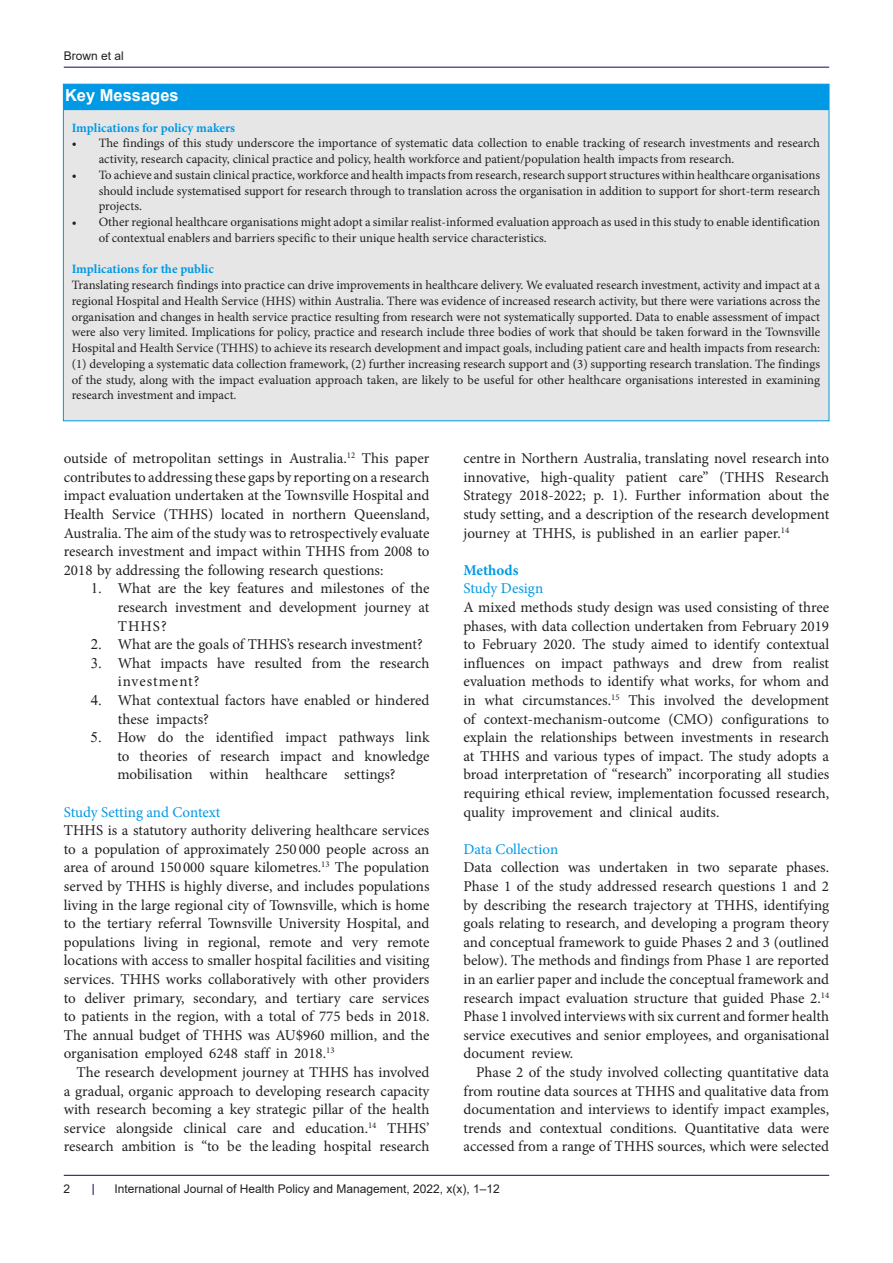
<style>
.page{position:relative;width:893px;height:1263px;background:#fff}
.page>*{position:absolute;margin:0;border:0;box-sizing:border-box;transform-origin:0 0}
.t1{font:700 16.5px "Arial";color:#fff}
.heading_2{font:15px/18.6px "Minion Pro";color:#231f20;text-align:justify}
.heading_2-2{font:15px "Minion Pro";color:#0099e5}
.heading_1{font:700 15px "Minion Pro";color:#0099e5}
.t2{font:12.75px/15.8px "Minion Pro";color:#231f20}
.t3{font:700 12.75px "Minion Pro";color:#0099e5}
.t4{font:12px "Arial";color:#231f20}
</style>
<div class="page">
<hr style="left:64px;top:67px;width:765px;height:1px;background:#190066">
<hr style="left:64px;top:1175px;width:765px;height:1px;background:#190066">
<div style="left:63px;top:84px;width:766px;height:337px;background:#e6e6e6"></div>
<div style="left:63px;top:84px;width:766px;height:26px;background:#0099e5;border:2px solid #0099e5"></div>
<p class="t4" style="left:64px;top:48px;width:62px">Brown et al</p>
<p class="t1" style="left:65px;top:83px;width:115px">Key Messages</p>
<p class="t3" style="left:72px;top:118px;width:165px">Implications for policy makers</p>
<p class="t2" style="left:99px;top:135px;width:723px;text-indent:-27px">• The findings of this study underscore the importance of systematic data collection to enable tracking of research investments and research activity, research capacity, clinical practice and policy, health workforce and patient/population health impacts from research.</p>
<p class="t2" style="left:99px;top:167px;width:723px;text-align:justify;text-indent:-27px">• To achieve and sustain clinical practice, workforce and health impacts from research, research support structures within healthcare organisations should include systematised support for research through to translation across the organisation in addition to support for short-term research projects.</p>
<p class="t2" style="left:99px;top:214px;width:723px;text-indent:-27px">• Other regional healthcare organisations might adopt a similar realist-informed evaluation approach as used in this study to enable identification of contextual enablers and barriers specific to their unique health service characteristics.</p>
<p class="t3" style="left:72px;top:260px;width:144px">Implications for the public</p>
<p class="t2" style="left:72px;top:277px;width:750px;text-align:justify">Translating research findings into practice can drive improvements in healthcare delivery. We evaluated research investment, activity and impact at a regional Hospital and Health Service (HHS) within Australia. There was evidence of increased research activity, but there were variations across the organisation and changes in health service practice resulting from research were not systematically supported. Data to enable assessment of impact were also very limited. Implications for policy, practice and research include three bodies of work that should be taken forward in the Townsville Hospital and Health Service (THHS) to achieve its research development and impact goals, including patient care and health impacts from research: (1) developing a systematic data collection framework, (2) further increasing research support and (3) supporting research translation. The findings of the study, along with the impact evaluation approach taken, are likely to be useful for other healthcare organisations interested in examining research investment and impact.</p>
<p class="heading_2" style="left:64px;top:449px;width:367px">outside of metropolitan settings in Australia.<sup>12</sup> This paper contributes to addressing these gaps by reporting on a research impact evaluation undertaken at the Townsville Hospital and Health Service (THHS) located in northern Queensland, Australia. The aim of the study was to retrospectively evaluate research investment and impact within THHS from 2008 to 2018 by addressing the following research questions:</p>
<p class="heading_2" style="left:118px;top:579px;width:313px">What are the key features and milestones of the research investment and development journey at THHS?</p>
<p class="heading_2" style="left:118px;top:635px;width:307px">What are the goals of THHS’s research investment?</p>
<p class="heading_2" style="left:118px;top:654px;width:313px;text-indent:-27px">✓ What impacts have resulted from the research investment?</p>
<p class="heading_2" style="left:118px;top:691px;width:313px;text-indent:-27px">✔ What contextual factors have enabled or hindered these impacts?</p>
<p class="heading_2" style="left:117px;top:728px;width:314px">How do the identified impact pathways link to theories of research impact and knowledge mobilisation within healthcare settings?</p>
<p class="heading_2-2" style="left:64px;top:802px;width:158px">Study Setting and Context</p>
<p class="heading_2" style="left:64px;top:821px;width:367px">THHS is a statutory authority delivering healthcare services to a population of approximately 250 000 people across an area of around 150 000 square kilometres.<sup>13</sup> The population served by THHS is highly diverse, and includes populations living in the large regional city of Townsville, which is home to the tertiary referral Townsville University Hospital, and populations living in regional, remote and very remote locations with access to smaller hospital facilities and visiting services. THHS works collaboratively with other providers to deliver primary, secondary, and tertiary care services to patients in the region, with a total of 775 beds in 2018.<br>The annual budget of THHS was AU$960 million, and the organisation employed 6248 staff in 2018.<sup>13</sup></p>
<p class="heading_2" style="left:64px;top:1063px;width:367px;text-indent:13px">The research development journey at THHS has involved a gradual, organic approach to developing research capacity with research becoming a key strategic pillar of the health service alongside clinical care and education.<sup>14</sup> THHS’ research ambition is “to be the leading hospital research</p>
<p class="heading_2" style="left:463px;top:449px;width:367px">centre in Northern Australia, translating novel research into innovative, high-quality patient care” (THHS Research Strategy 2018-2022; p. 1). Further information about the study setting, and a description of the research development journey at THHS, is published in an earlier paper.<sup>14</sup></p>
<p class="heading_1" style="left:463px;top:559px;width:56px">Methods</p>
<p class="heading_2-2" style="left:463px;top:578px;width:81px">Study Design</p>
<p class="heading_2" style="left:463px;top:598px;width:367px">A mixed methods study design was used consisting of three phases, with data collection undertaken from February 2019 to February 2020. The study aimed to identify contextual influences on impact pathways and drew from realist evaluation methods to identify what works, for whom and in what circumstances.<sup>15</sup> This involved the development of context-mechanism-outcome (CMO) configurations to explain the relationships between investments in research at THHS and various types of impact. The study adopts a broad interpretation of “research” incorporating all studies requiring ethical review, implementation focussed research, quality improvement and clinical audits.</p>
<p class="heading_2-2" style="left:463px;top:839px;width:96px">Data Collection</p>
<p class="heading_2" style="left:463px;top:858px;width:367px">Data collection was undertaken in two separate phases.<br>Phase 1 of the study addressed research questions 1 and 2 by describing the research trajectory at THHS, identifying goals relating to research, and developing a program theory and conceptual framework to guide Phases 2 and 3 (outlined below). The methods and findings from Phase 1 are reported in an earlier paper and include the conceptual framework and research impact evaluation structure that guided Phase 2.<sup>14<br></sup>Phase 1 involved interviews with six current and former health service executives and senior employees, and organisational document review.</p>
<p class="heading_2" style="left:463px;top:1063px;width:367px;text-indent:13px">Phase 2 of the study involved collecting quantitative data from routine data sources at THHS and qualitative data from documentation and interviews to identify impact examples, trends and contextual conditions. Quantitative data were accessed from a range of THHS sources, which were selected</p>
<p class="t4" style="left:64px;top:1180px;width:8px">2</p>
<p class="t4" style="left:114px;top:1180px;width:387px">International Journal of Health Policy and Management, 2022, x(x), 1–12</p>
</div>
